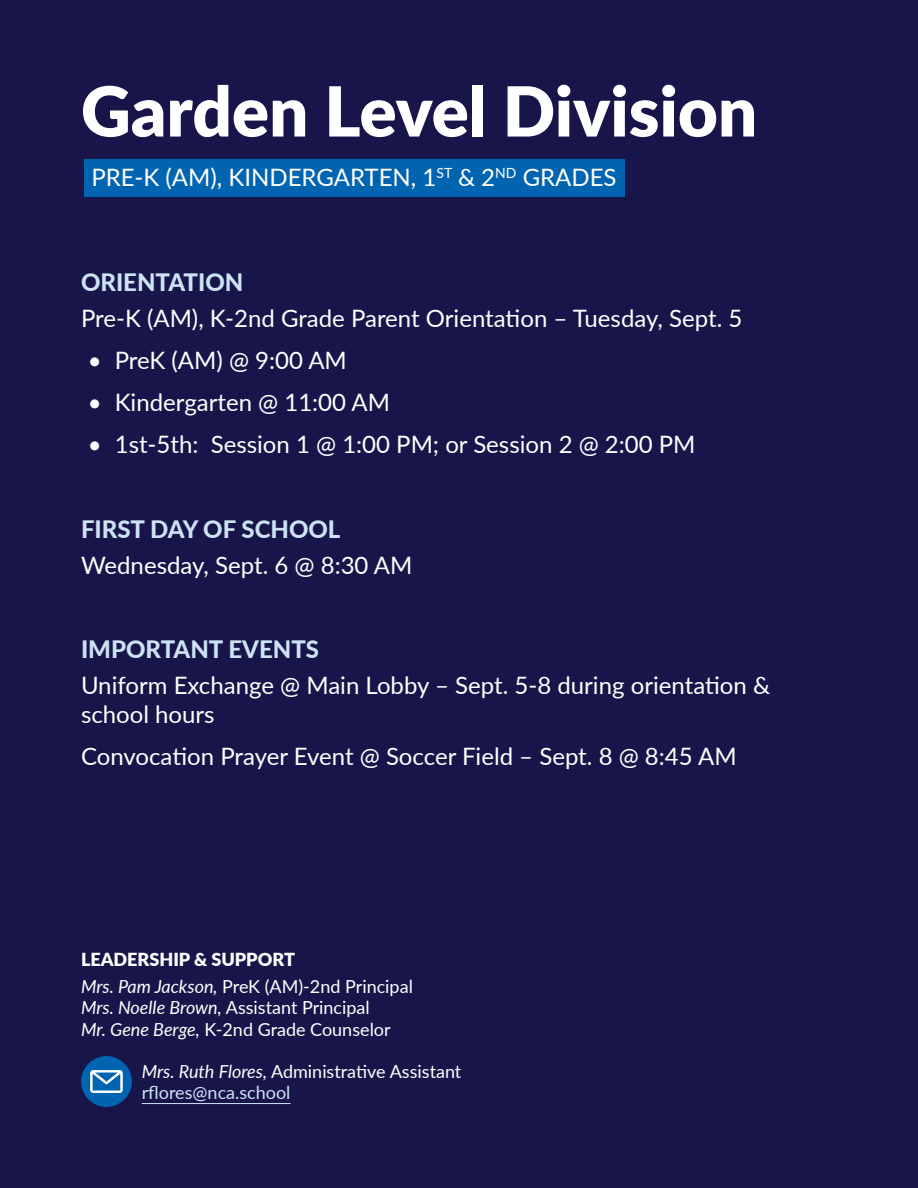
<style>
.page{position:relative;width:918px;height:1188px;background:#18154a}
.page>*{position:absolute;margin:0;border:0;box-sizing:border-box;transform-origin:0 0}
.paragraph{font:900 69px "Lato";color:#fff}
.paragraph-2{font:24px/28.8px "Lato";color:#fff}
.paragraph-3{font:800 24px "Lato";color:#cde3f4}
.paragraph-4{font:18px "Lato";color:#fff}
.paragraph-5{font:18px "Lato";color:#cde3f4}
.paragraph-6{font:900 18px "Lato";color:#fff}
.s1{font-style:italic}
</style>
<div class="page">
<div style="left:84px;top:159px;width:541px;height:38px;background:#0064b1"></div>
<hr style="left:142px;top:1103px;width:149px;height:1px;background:#cde3f4">
<svg style="left:81px;top:1056px;width:51px;height:51px"></svg>
<p class="paragraph" style="left:81px;top:59px;width:678px">Garden Level Division</p>
<p class="paragraph-2" style="left:91px;top:162px;width:527px">PRE-K (AM), KINDERGARTEN, 1<sup>ST</sup> &amp; 2<sup>ND</sup> GRADES</p>
<p class="paragraph-3" style="left:81px;top:264px;width:164px">ORIENTATION</p>
<p class="paragraph-2" style="left:81px;top:302px;width:663px">Pre-K (AM), K-2nd Grade Parent Orientation – Tuesday, Sept. 5</p>
<p class="paragraph-2" style="left:88px;top:345px;width:261px">• PreK (AM) @ 9:00 AM</p>
<p class="paragraph-2" style="left:88px;top:387px;width:304px">• Kindergarten @ 11:00 AM</p>
<p class="paragraph-2" style="left:88px;top:429px;width:609px">• 1st-5th: Session 1 @ 1:00 PM; or Session 2 @ 2:00 PM</p>
<p class="paragraph-3" style="left:81px;top:512px;width:261px">FIRST DAY OF SCHOOL</p>
<p class="paragraph-2" style="left:81px;top:550px;width:333px">Wednesday, Sept. 6 @ 8:30 AM</p>
<p class="paragraph-3" style="left:81px;top:632px;width:240px">IMPORTANT EVENTS</p>
<p class="paragraph-2" style="left:81px;top:670px;width:691px">Uniform Exchange @ Main Lobby – Sept. 5-8 during orientation &amp; school hours</p>
<p class="paragraph-2" style="left:81px;top:741px;width:657px">Convocation Prayer Event @ Soccer Field – Sept. 8 @ 8:45 AM</p>
<p class="paragraph-6" style="left:81px;top:946px;width:215px">LEADERSHIP &amp; SUPPORT</p>
<p class="paragraph-4" style="left:81px;top:973px;width:333px"><span class="s1">Mrs. Pam Jackson,</span> PreK (AM)-2nd Principal</p>
<p class="paragraph-4" style="left:81px;top:995px;width:290px"><span class="s1">Mrs. Noelle Brown,</span> Assistant Principal</p>
<p class="paragraph-4" style="left:81px;top:1016px;width:311px"><span class="s1">Mr. Gene Berge,</span> K-2nd Grade Counselor</p>
<p class="paragraph-4" style="left:142px;top:1058px;width:321px"><span class="s1">Mrs. Ruth Flores,</span> Administrative Assistant</p>
<p class="paragraph-5" style="left:142px;top:1080px;width:150px">rflores@nca.school</p>
</div>
